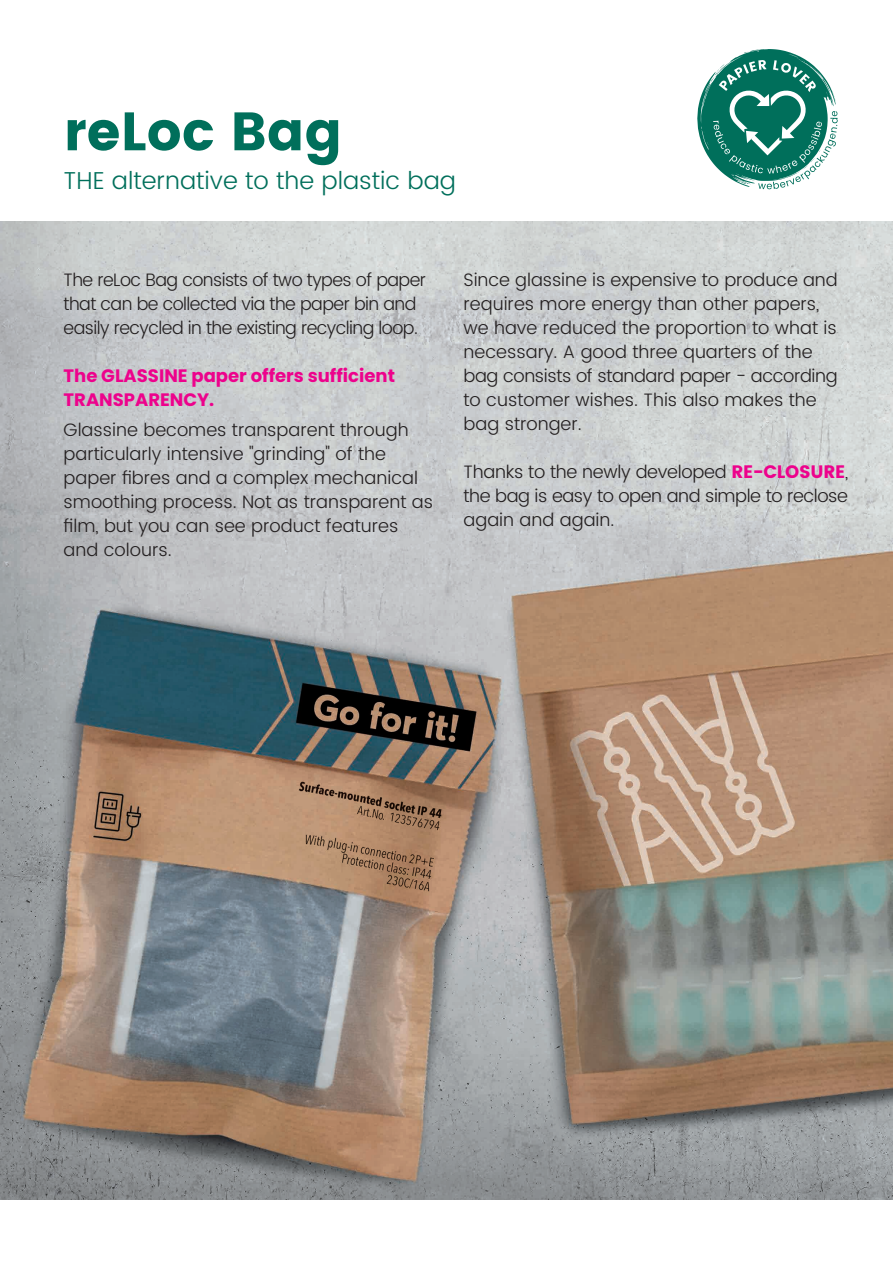
<style>
.page{position:relative;width:893px;height:1263px;background:#fff}
.page>*{position:absolute;margin:0;border:0;box-sizing:border-box;transform-origin:0 0}
.t1{font:54px "Poppins";color:#006f5b}
.t2{font:300 24.45px "Poppins";color:#006f5b}
.t3{font:300 18px/24px "Poppins";color:#231f20}
.t4{font:300 18px/24px "Poppins";letter-spacing:-.03em;color:#231f20}
.t5{font:700 18px/24px "Poppins";color:#ed028c}
.s1{font-weight:400;color:#ed028c}
</style>
<div class="page">
<img style="left:0;top:221px;width:893px;height:978px">
<svg style="left:697px;top:49px;width:141px;height:140px"></svg>
<h1 class="t1" style="left:64px;top:100px;width:280px">reLoc Bag</h1>
<h2 class="t2" style="left:64px;top:163px;width:394px">THE alternative to the plastic bag</h2>
<p class="t4" style="left:64px;top:268px;width:364px">The reLoc Bag consists of two types of paper that can be collected via the paper bin and easily recycled in the existing recycling loop.</p>
<p class="t5" style="left:64px;top:363px;width:333px">The GLASSINE paper offers sufficient<br>TRANSPARENCY.</p>
<p class="t3" style="left:64px;top:418px;width:371px">Glassine becomes transparent through particularly intensive "grinding" of the paper fibres and a complex mechanical smoothing process. Not as transparent as film, but you can see product features and colours.</p>
<p class="t3" style="left:464px;top:268px;width:376px">Since glassine is expensive to produce and requires more energy than other papers, we have reduced the proportion to what is necessary. A good three quarters of the bag consists of standard paper - according to customer wishes. This also makes the bag stronger.</p>
<p class="t3" style="left:464px;top:460px;width:386px;text-align:justify">Thanks to the newly developed <span class="s1">RE-CLOSURE</span>, the bag is easy to open and simple to reclose again and again.</p>
</div>
